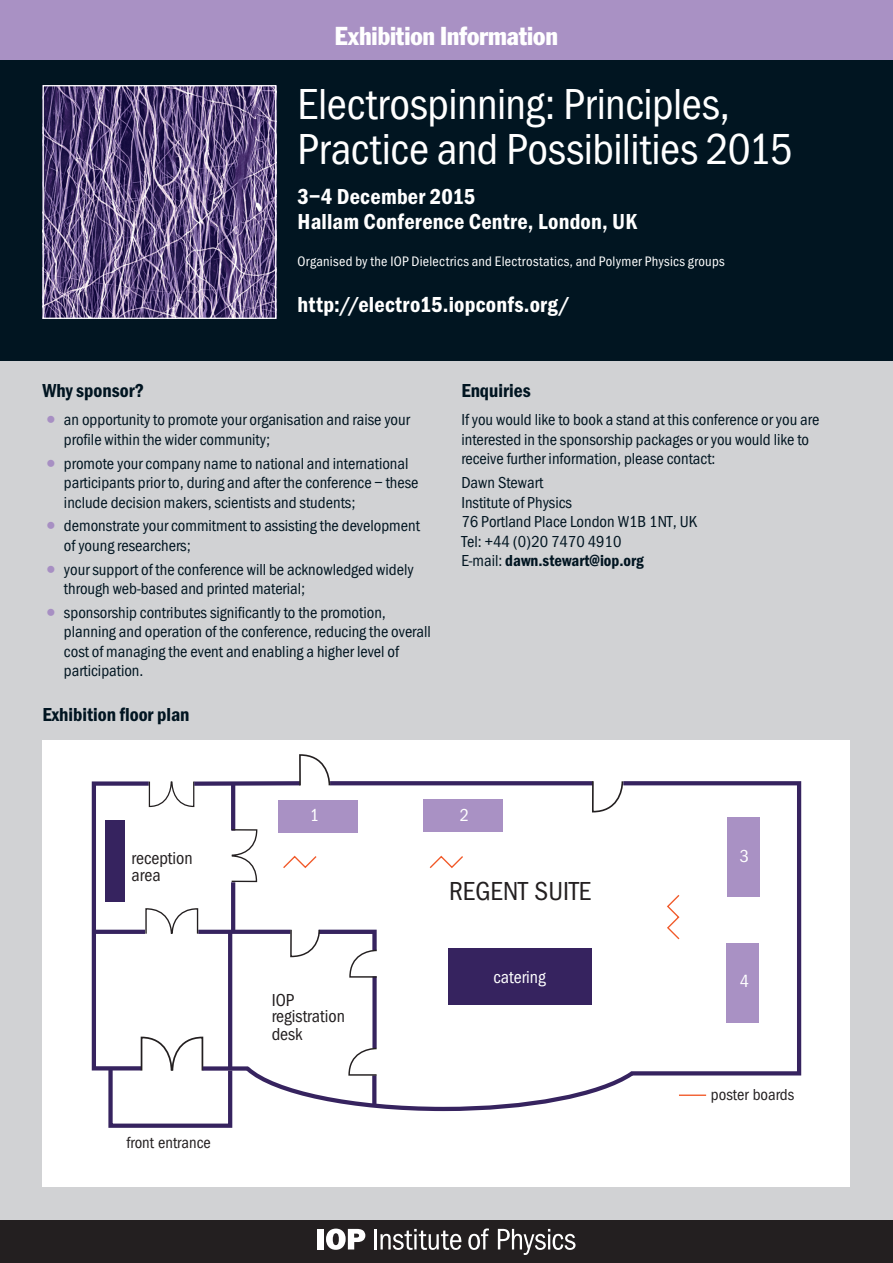
<style>
.page{position:relative;width:893px;height:1263px;background:#d1d2d4}
.page>*{position:absolute;margin:0;border:0;box-sizing:border-box;transform-origin:0 0}
.t1{font:45px/45px "Franklin Got Cd Io P";letter-spacing:-.01em;color:#fff}
.t2{font:27px "Franklin Got Cd Io P";color:#231f20}
.t3{font:condensed 25.5px "Franklin Gothic";letter-spacing:-.005em;color:#fff}
.t4{font:600 22.5px/25.5px "Franklin Got Cd Io P";letter-spacing:.01em;color:#fff}
.t5{font:600 19.5px "Franklin Got Cd Io P";color:#011521}
.t6{font:18px/16.5px "Franklin Got Cd Io P";color:#231f20}
.t7{font:18px "Franklin Got Cd Io P";color:#fff}
.t8{font:16.5px/19.5px "Franklin Got Cd Io P";color:#011521}
.t9{font:16.5px "Franklin Got Cd Io P";color:#231f20}
.t10{font:14.25px "Franklin Got Cd Io P";letter-spacing:.02em;color:#fff}
.s1{font-size:25.5px;color:#a78fc3}
.s2{font-weight:600}
</style>
<div class="page">
<div style="left:0;top:60px;width:893px;height:301px;background:#011521"></div>
<img style="left:45px;top:87px;width:229px;height:230px">
<div style="left:43px;top:85px;width:233px;height:234px;border:1px solid #fff"></div>
<div style="left:0;top:0;width:893px;height:60px;background:#a991c4"></div>
<div style="left:0;top:1220px;width:893px;height:43px;background:#231f20"></div>
<div style="left:317px;top:1229px;width:7px;height:20px;background:#fff"></div>
<svg style="left:326px;top:1228px;width:39px;height:22px"></svg>
<hr style="left:374px;top:1229px;width:3px;height:20px;background:#fff">
<svg style="left:380px;top:1229px;width:81px;height:21px"></svg>
<svg style="left:468px;top:1228px;width:21px;height:22px"></svg>
<svg style="left:498px;top:1229px;width:77px;height:26px"></svg>
<div style="left:43px;top:740px;width:807px;height:446px;background:#fff"></div>
<svg style="left:92px;top:754px;width:238px;height:374px"></svg>
<svg style="left:198px;top:779px;width:603px;height:334px"></svg>
<div style="left:105px;top:820px;width:19px;height:81px;background:#36235f"></div>
<svg style="left:282px;top:855px;width:425px;height:241px"></svg>
<h3 class="t3" style="left:335px;top:21px;width:225px">Exhibition Information</h3>
<h1 class="t1" style="left:298px;top:82px;width:497px">Electrospinning: Principles,<br>Practice and Possibilities 2015</h1>
<h3 class="t4" style="left:298px;top:184px;width:341px">3–4 December 2015<br>Hallam Conference Centre, London, UK</h3>
<p class="t10" style="left:298px;top:253px;width:429px">Organised by the IOP Dielectrics and Electrostatics, and Polymer Physics groups</p>
<h3 class="t4" style="left:298px;top:292px;width:274px">http://electro15.iopconfs.org/</h3>
<p class="t5" style="left:43px;top:380px;width:103px">Why sponsor?</p>
<p class="t8" style="left:64px;top:410px;width:347px;text-indent:-21px"><span class="s1">•</span> an opportunity to promote your organisation and raise your profile within the wider community;</p>
<p class="t8" style="left:64px;top:454px;width:356px;text-indent:-21px"><span class="s1">•</span> promote your company name to national and international participants prior to, during and after the conference – these include decision makers, scientists and students;</p>
<p class="t8" style="left:64px;top:516px;width:357px;text-indent:-21px"><span class="s1">•</span> demonstrate your commitment to assisting the development of young researchers;</p>
<p class="t8" style="left:64px;top:560px;width:351px;text-indent:-21px"><span class="s1">•</span> your support of the conference will be acknowledged widely through web-based and printed material;</p>
<p class="t8" style="left:64px;top:603px;width:368px;text-indent:-21px"><span class="s1">•</span> sponsorship contributes significantly to the promotion, planning and operation of the conference, reducing the overall cost of managing the event and enabling a higher level of participation.</p>
<p class="t5" style="left:43px;top:703px;width:149px">Exhibition floor plan</p>
<p class="t5" style="left:461px;top:380px;width:71px">Enquiries</p>
<p class="t8" style="left:461px;top:410px;width:359px">If you would like to book a stand at this conference or you are interested in the sponsorship packages or you would like to receive further information, please contact:</p>
<p class="t8" style="left:461px;top:473px;width:237px">Dawn Stewart<br>Institute of Physics<br>76 Portland Place London W1B 1NT, UK<br>Tel: +44 (0)20 7470 4910<br>E-mail: <span class="s2">dawn.stewart@iop.org</span></p>
<p class="t6" style="left:131px;top:850px;width:63px">reception area</p>
<p class="t9" style="left:127px;top:1133px;width:86px">front entrance</p>
<p class="t7" style="left:310px;top:805px;width:11px">1</p>
<p class="t7" style="left:460px;top:805px;width:11px">2</p>
<h2 class="t2" style="left:449px;top:876px;width:143px">REGENT SUITE</h2>
<p class="t6" style="left:272px;top:991px;width:75px">IOP registration</p>
<p class="t6" style="left:272px;top:1026px;width:32px">desk</p>
<p class="t7" style="left:493px;top:967px;width:54px">catering</p>
<p class="t7" style="left:740px;top:846px;width:11px">3</p>
<p class="t7" style="left:740px;top:971px;width:11px">4</p>
<p class="t9" style="left:711px;top:1085px;width:85px">poster boards</p>
</div>
